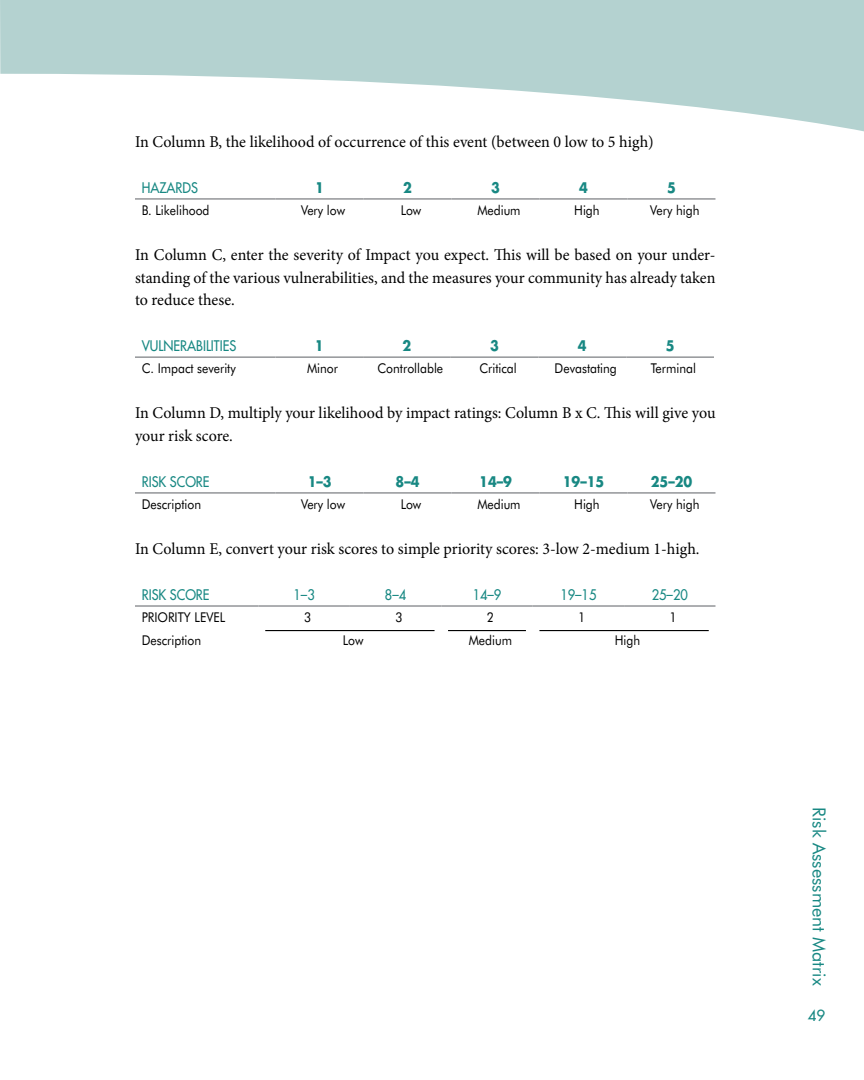
<style>
.page{position:relative;width:864px;height:1080px;background:#fff}
.page>*{position:absolute;margin:0;border:0;box-sizing:border-box;transform-origin:0 0}
.t1{font:18px "Futura BT";color:#188883}
.t2{font:16.5px/22.5px "Minion Pro";color:#000;text-align:justify}
.t3{font:15px "Futura";color:#188883}
.t4{font:14.25px "Futura";color:#188883;scale:.9 1}
.t5{font:700 14.25px "Futura";color:#188883;scale:.9 1}
.t6{font:13.5px "Futura BT";color:#000;scale:.9 1}
</style>
<div class="page">
<svg style="left:0;top:0;width:864px;height:132px;fill:#b4d2d0"></svg>
<hr style="left:135px;top:198px;width:141px;height:2px;background:#939598">
<hr style="left:276px;top:198px;width:88px;height:2px;background:#939598">
<hr style="left:364px;top:198px;width:88px;height:2px;background:#939598">
<hr style="left:452px;top:198px;width:88px;height:2px;background:#939598">
<hr style="left:540px;top:198px;width:88px;height:2px;background:#939598">
<hr style="left:628px;top:198px;width:87px;height:2px;background:#939598">
<hr style="left:135px;top:356px;width:140px;height:2px;background:#939598">
<hr style="left:275px;top:356px;width:88px;height:2px;background:#939598">
<hr style="left:363px;top:356px;width:88px;height:2px;background:#939598">
<hr style="left:451px;top:356px;width:88px;height:2px;background:#939598">
<hr style="left:539px;top:356px;width:87px;height:2px;background:#939598">
<hr style="left:626px;top:356px;width:88px;height:2px;background:#939598">
<hr style="left:135px;top:492px;width:141px;height:2px;background:#939598">
<hr style="left:276px;top:492px;width:88px;height:2px;background:#939598">
<hr style="left:364px;top:492px;width:88px;height:2px;background:#939598">
<hr style="left:452px;top:492px;width:88px;height:2px;background:#939598">
<hr style="left:540px;top:492px;width:88px;height:2px;background:#939598">
<hr style="left:628px;top:492px;width:87px;height:2px;background:#939598">
<hr style="left:135px;top:605px;width:124px;height:2px;background:#939598">
<hr style="left:259px;top:605px;width:91px;height:2px;background:#939598">
<hr style="left:350px;top:605px;width:91px;height:2px;background:#939598">
<hr style="left:441px;top:605px;width:92px;height:2px;background:#939598">
<hr style="left:533px;top:605px;width:91px;height:2px;background:#939598">
<hr style="left:624px;top:605px;width:92px;height:2px;background:#939598">
<hr style="left:265px;top:630px;width:170px;height:1px;background:#000">
<hr style="left:448px;top:630px;width:78px;height:1px;background:#000">
<hr style="left:539px;top:630px;width:170px;height:1px;background:#000">
<p class="t2" style="left:135px;top:131px;width:520px">In Column B, the likelihood of occurrence of this event (between 0 low to 5 high)</p>
<p class="t4" style="left:142px;top:178px;width:64px">HAZARDS</p>
<p class="t5" style="left:315px;top:178px;width:11px">1</p>
<p class="t5" style="left:403px;top:178px;width:11px">2</p>
<p class="t5" style="left:491px;top:178px;width:11px">3</p>
<p class="t5" style="left:579px;top:178px;width:11px">4</p>
<p class="t5" style="left:667px;top:178px;width:11px">5</p>
<p class="t6" style="left:142px;top:202px;width:77px">B. Likelihood</p>
<p class="t6" style="left:301px;top:202px;width:50px">Very low</p>
<p class="t6" style="left:401px;top:202px;width:24px">Low</p>
<p class="t6" style="left:477px;top:202px;width:50px">Medium</p>
<p class="t6" style="left:574px;top:202px;width:30px">High</p>
<p class="t6" style="left:650px;top:202px;width:56px">Very high</p>
<p class="t2" style="left:135px;top:244px;width:582px">In Column C, enter the severity of Impact you expect. This will be based on your under&shy;standing of the various vulnerabilities, and the measures your community has already taken to reduce these.</p>
<p class="t4" style="left:142px;top:337px;width:107px">VULNERABILITIES</p>
<p class="t5" style="left:315px;top:336px;width:11px">1</p>
<p class="t5" style="left:403px;top:336px;width:11px">2</p>
<p class="t5" style="left:490px;top:336px;width:11px">3</p>
<p class="t5" style="left:578px;top:336px;width:11px">4</p>
<p class="t5" style="left:666px;top:336px;width:11px">5</p>
<p class="t6" style="left:142px;top:360px;width:106px">C. Impact severity</p>
<p class="t6" style="left:307px;top:360px;width:36px">Minor</p>
<p class="t6" style="left:377px;top:360px;width:75px">Controllable</p>
<p class="t6" style="left:479px;top:360px;width:43px">Critical</p>
<p class="t6" style="left:555px;top:360px;width:71px">Devastating</p>
<p class="t6" style="left:651px;top:360px;width:52px">Terminal</p>
<p class="t2" style="left:135px;top:402px;width:582px">In Column D, multiply your likelihood by impact ratings: Column B x C. This will give you your risk score.</p>
<p class="t4" style="left:142px;top:472px;width:77px">RISK SCORE</p>
<p class="t5" style="left:308px;top:472px;width:28px">1–3</p>
<p class="t5" style="left:396px;top:472px;width:28px">8–4</p>
<p class="t5" style="left:479px;top:472px;width:38px">14–9</p>
<p class="t5" style="left:563px;top:472px;width:48px">19–15</p>
<p class="t5" style="left:651px;top:472px;width:48px">25–20</p>
<p class="t6" style="left:142px;top:496px;width:67px">Description</p>
<p class="t6" style="left:301px;top:496px;width:50px">Very low</p>
<p class="t6" style="left:401px;top:496px;width:24px">Low</p>
<p class="t6" style="left:477px;top:496px;width:50px">Medium</p>
<p class="t6" style="left:574px;top:496px;width:30px">High</p>
<p class="t6" style="left:650px;top:496px;width:56px">Very high</p>
<p class="t2" style="left:135px;top:538px;width:566px">In Column E, convert your risk scores to simple priority scores: 3-low 2-medium 1-high.</p>
<p class="t4" style="left:142px;top:585px;width:77px">RISK SCORE</p>
<p class="t4" style="left:294px;top:585px;width:25px">1–3</p>
<p class="t4" style="left:385px;top:585px;width:25px">8–4</p>
<p class="t4" style="left:473px;top:585px;width:33px">14–9</p>
<p class="t4" style="left:560px;top:585px;width:42px">19–15</p>
<p class="t4" style="left:652px;top:585px;width:42px">25–20</p>
<p class="t6" style="left:142px;top:609px;width:94px">PRIORITY LEVEL</p>
<p class="t6" style="left:304px;top:609px;width:9px">3</p>
<p class="t6" style="left:395px;top:609px;width:9px">3</p>
<p class="t6" style="left:487px;top:609px;width:9px">2</p>
<p class="t6" style="left:578px;top:609px;width:9px">1</p>
<p class="t6" style="left:670px;top:609px;width:9px">1</p>
<p class="t6" style="left:142px;top:632px;width:67px">Description</p>
<p class="t6" style="left:343px;top:632px;width:24px">Low</p>
<p class="t6" style="left:469px;top:632px;width:50px">Medium</p>
<p class="t6" style="left:615px;top:632px;width:30px">High</p>
<p class="t1" style="left:830px;top:807px;width:180px;rotate:90deg">Risk Assessment Matrix</p>
<p class="t3" style="left:808px;top:1006px;width:19px">49</p>
</div>
